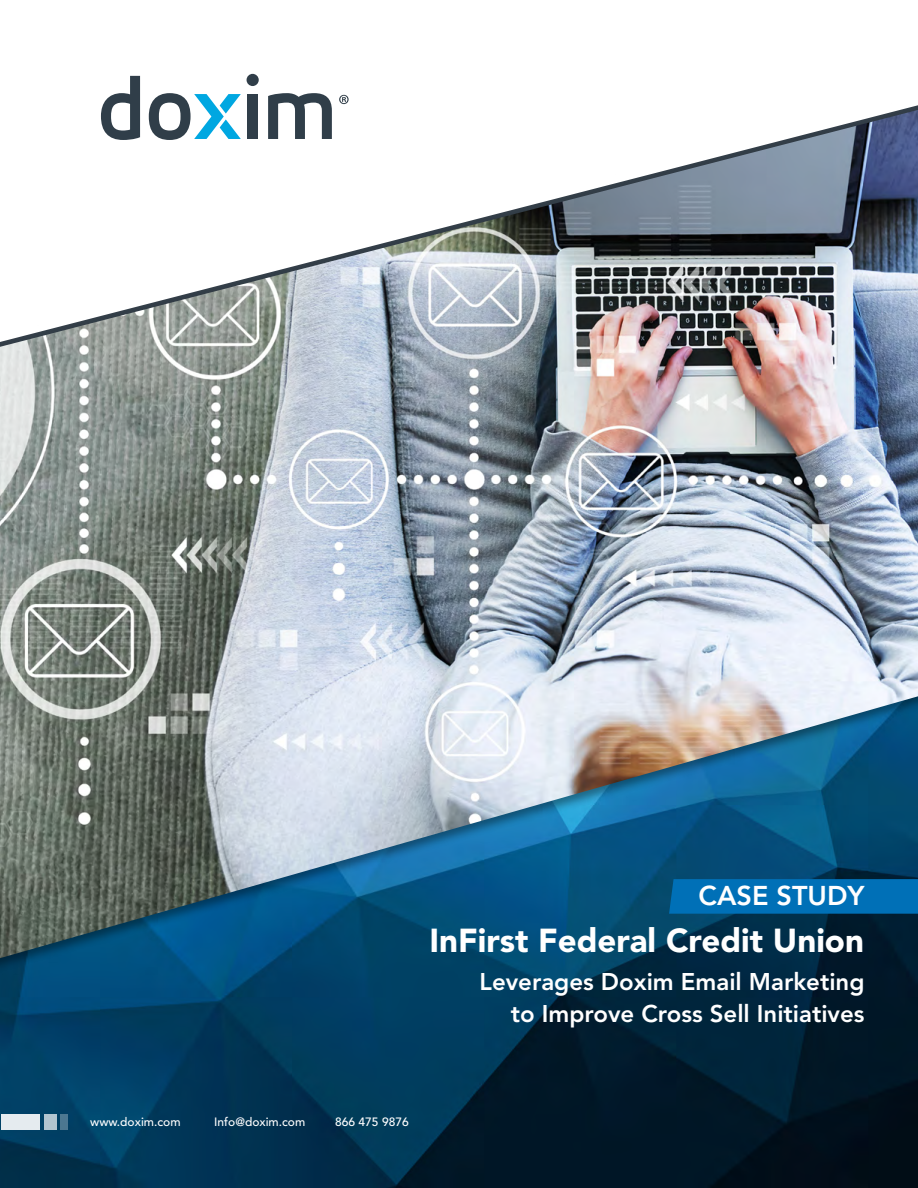
<style>
.page{position:relative;width:918px;height:1188px;background:#fff}
.page>*{position:absolute;margin:0;border:0;box-sizing:border-box;transform-origin:0 0}
.t1{font:900 33px "Avenir LT Std";color:#fff}
.t2{font:800 27px "Avenir LT Std";color:#fff}
.t3{font:800 24px/31.8px "Avenir LT Std";color:#fff;text-align:right}
.t4{font:500 12px "Avenir LT Std";color:#fff}
</style>
<div class="page">
<img style="left:0;top:975px;width:918px;height:213px">
<div style="left:2px;top:1115px;width:38px;height:15px;background:#e5ebef"></div>
<div style="left:44px;top:1115px;width:12px;height:15px;background:#b2c5cf"></div>
<div style="left:60px;top:1115px;width:7px;height:15px;background:#4c7791"></div>
<svg style="left:103px;top:76px;width:37px;height:28px"></svg>
<div style="left:248px;top:94px;width:10px;height:45px;background:#303e49"></div>
<svg style="left:268px;top:93px;width:63px;height:11px"></svg>
<svg style="left:151px;top:93px;width:90px;height:11px"></svg>
<div style="left:247px;top:74px;width:12px;height:12px;background:#303e49;border-radius:50%"></div>
<svg style="left:339px;top:95px;width:10px;height:9px"></svg>
<div style="left:0;top:104px;width:918px;height:871px;background:#000;opacity:.4"></div>
<img style="left:0;top:110px;width:918px;height:848px">
<div style="left:669px;top:879px;width:249px;height:35px;background:#0070b7"></div>
<p class="t2" style="left:699px;top:880px;width:167px">CASE STUDY</p>
<p class="t1" style="left:429px;top:921px;width:436px">InFirst Federal Credit Union</p>
<p class="t3" style="left:480px;top:966px;width:386px">Leverages Doxim Email Marketing to Improve Cross Sell Initiatives</p>
<p class="t4" style="left:90px;top:1115px;width:92px">www.doxim.com</p>
<p class="t4" style="left:214px;top:1115px;width:92px">Info@doxim.com</p>
<p class="t4" style="left:335px;top:1115px;width:75px">866 475 9876</p>
</div>
